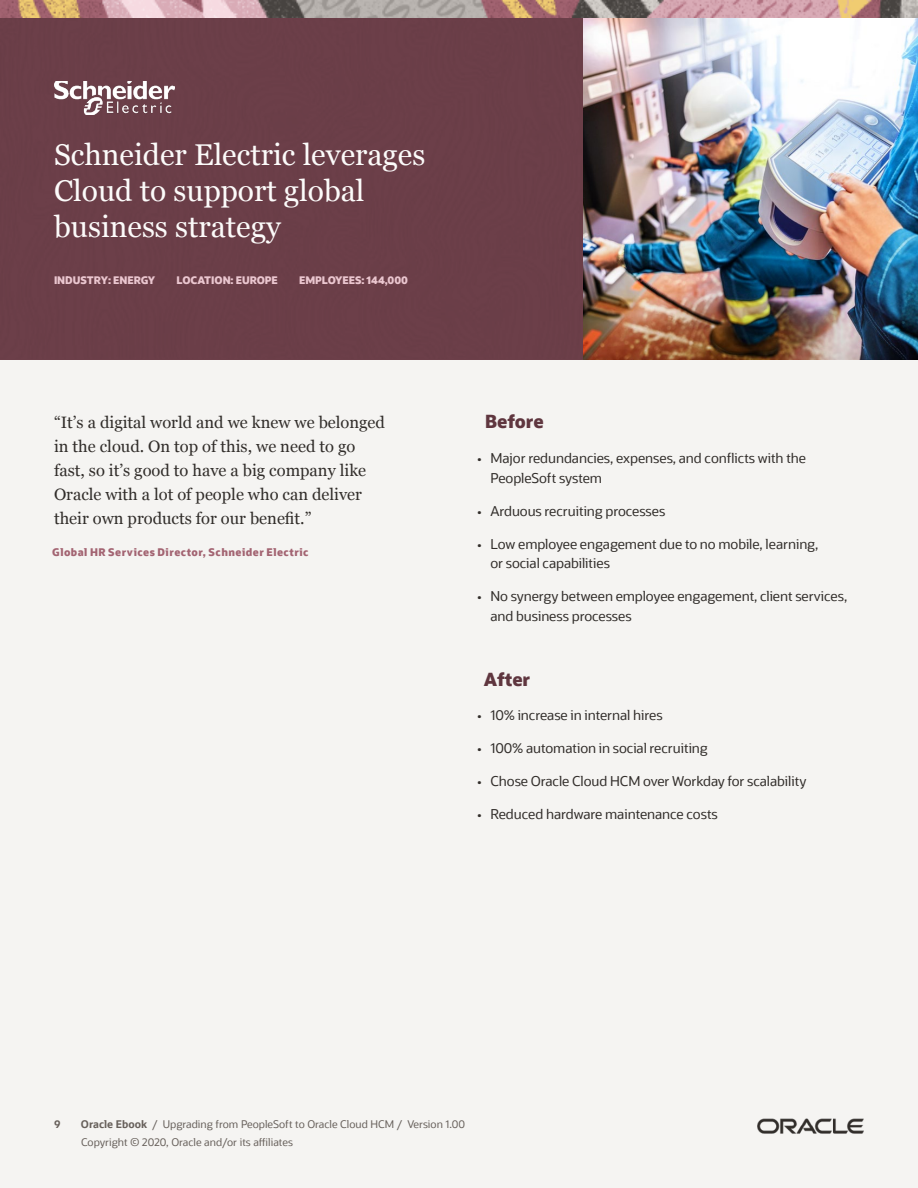
<style>
.page{position:relative;width:918px;height:1188px;background:#fff}
.page>*{position:absolute;margin:0;border:0;box-sizing:border-box;transform-origin:0 0}
.Heading_3{font:30px/36px "Georgia";color:#fcfbfa}
.Body_Bullet_1{font:800 18px "Oracle Sans";letter-spacing:-.005em;color:#5f363f}
.t1{font:16.5px/24px "Georgia";color:#312d2a}
.t2{font:13.5px/19.5px "Oracle Sans";letter-spacing:-.005em;color:#312d2a}
.t3{font:10.5px/18.6px "Oracle Sans";color:#67605b}
.Subhead_2{font:10.5px "Oracle Sans VF";letter-spacing:-.005em;color:#eac6cf}
.Quote-author{font:800 10.5px "Oracle Sans";letter-spacing:.045em;color:#a36472}
.t4{font:700 10.5px "Oracle Sans";color:#67605b}
.s1{font-weight:700}
</style>
<div class="page">
<div style="left:0;top:0;width:918px;height:1187px;background:#f5f4f2"></div>
<img style="left:757px;top:1118px;width:107px;height:16px">
<img style="left:0;top:18px;width:918px;height:342px">
<img style="left:54px;top:81px;width:120px;height:33px">
<img style="left:0;top:0;width:918px;height:18px">
<p class="Heading_3" style="left:54px;top:136px;width:373px">Schneider Electric leverages<br>Cloud to support global business strategy</p>
<p class="Subhead_2" style="left:54px;top:274px;width:103px">INDUSTRY: ENERGY</p>
<p class="Subhead_2" style="left:177px;top:274px;width:103px">LOCATION: EUROPE</p>
<p class="Subhead_2" style="left:299px;top:274px;width:110px">EMPLOYEES: 144,000</p>
<p class="t1" style="left:54px;top:410px;width:333px">“It’s a digital world and we knew we belonged in the cloud. On top of this, we need to go fast, so it’s good to have a big company like Oracle with a lot of people who can deliver their own products for our benefit.”</p>
<p class="Quote-author" style="left:52px;top:546px;width:258px">Global HR Services Director, Schneider Electric</p>
<p class="Body_Bullet_1" style="left:485px;top:409px;width:60px">Before</p>
<p class="t2" style="left:490px;top:449px;width:317px;text-indent:-14px">• Major redundancies, expenses, and conflicts with the<br>PeopleSoft system</p>
<p class="t2" style="left:477px;top:501px;width:190px">• Arduous recruiting processes</p>
<p class="t2" style="left:490px;top:534px;width:330px;text-indent:-14px">• Low employee engagement due to no mobile, learning, or social capabilities</p>
<p class="t2" style="left:490px;top:587px;width:358px;text-indent:-14px">• No synergy between employee engagement, client services, and business processes</p>
<p class="Body_Bullet_1" style="left:484px;top:667px;width:48px">After</p>
<p class="t2" style="left:477px;top:705px;width:187px">• 10% increase in internal hires</p>
<p class="t2" style="left:477px;top:738px;width:232px">• 100% automation in social recruiting</p>
<p class="t2" style="left:477px;top:771px;width:331px">• Chose Oracle Cloud HCM over Workday for scalability</p>
<p class="t2" style="left:477px;top:804px;width:242px">• Reduced hardware maintenance costs</p>
<p class="t4" style="left:54px;top:1117px;width:8px">9</p>
<p class="t3" style="left:81px;top:1115px;width:386px"><span class="s1">Oracle Ebook</span> / Upgrading from PeopleSoft to Oracle Cloud HCM / Version 1.00<br>Copyright © 2020, Oracle and/or its affiliates</p>
</div>
